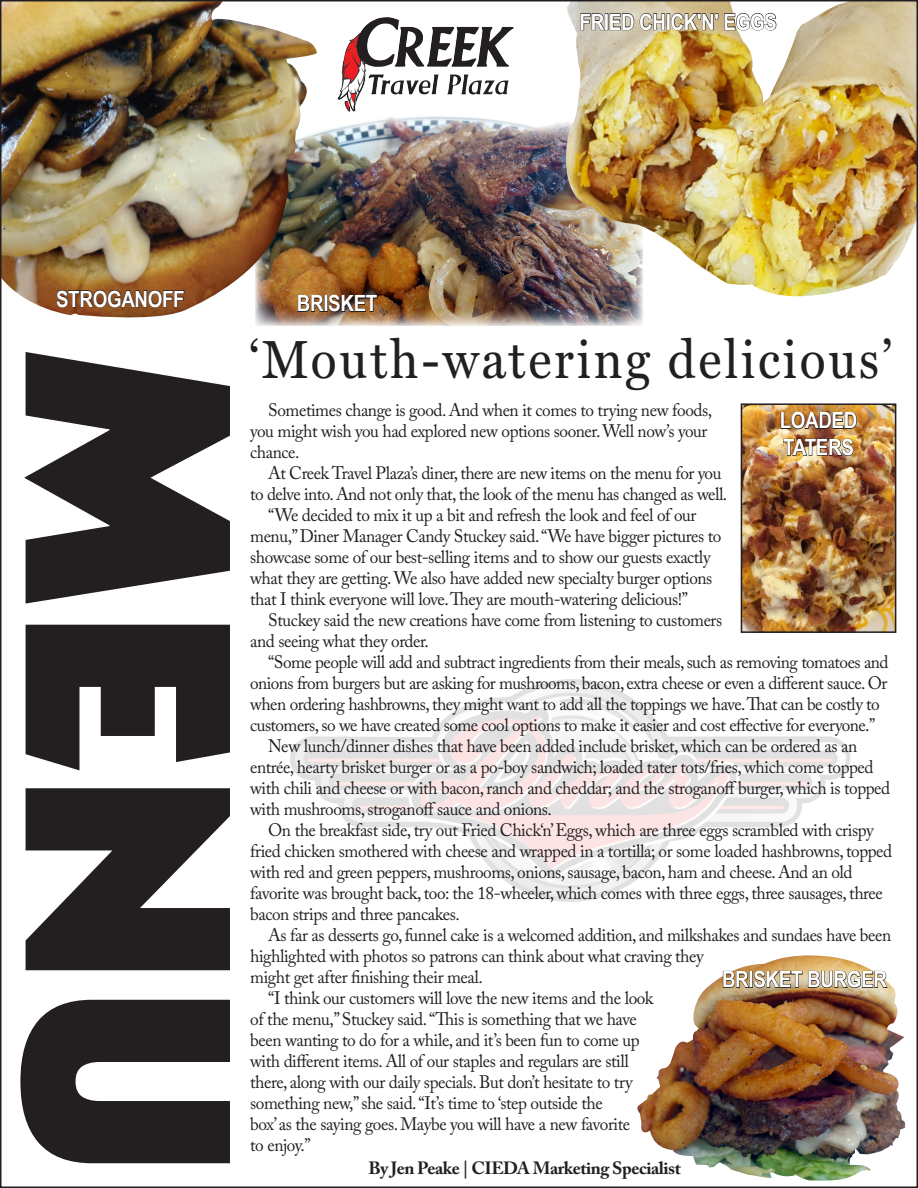
<style>
.page{position:relative;width:918px;height:1188px;background:#fff}
.page>*{position:absolute;margin:0;border:0;box-sizing:border-box;transform-origin:0 0}
.Arial_Bold{font:900 283.95px "Kabel";color:#231f20;scale:1.17 1}
.Miller_Regular{font:54px "Miller Text Roman";letter-spacing:.055em;color:#231f20;scale:.91 1}
.t1{font:700 22.35px/26.7px "Arial Narrow";letter-spacing:-.015em;color:#fff}
.PCI_News_Text{font:18px/21px "Adobe Caslon Pro";letter-spacing:-.025em;color:#231f20;scale:.96 1}
.PCI_News_Text-2{font:700 17.7px "Adobe Caslon Pro";letter-spacing:-.025em;color:#231f20}
</style>
<div class="page">
<img style="left:290px;top:679px;width:561px;height:223px">
<img style="left:256px;top:116px;width:387px;height:210px">
<img style="left:637px;top:955px;width:269px;height:226px">
<img style="left:3px;top:3px;width:314px;height:320px">
<img style="left:744px;top:406px;width:149px;height:224px">
<div style="left:741px;top:403px;width:155px;height:230px;border:2px solid #231f20"></div>
<img style="left:559px;top:3px;width:356px;height:304px">
<svg style="left:337px;top:26px;width:174px;height:86px"></svg>
<img style="left:339px;top:17px;width:138px;height:87px">
<svg style="left:780px;top:411px;width:77px;height:18px"></svg>
<svg style="left:783px;top:438px;width:71px;height:18px"></svg>
<svg style="left:56px;top:290px;width:129px;height:18px;background:#6e4020"></svg>
<svg style="left:580px;top:13px;width:85px;height:18px;background:#999283"></svg>
<div style="left:667px;top:13px;width:3px;height:17px;border:1px solid #231f20"></div>
<svg style="left:671px;top:13px;width:106px;height:18px;background:#a49a85"></svg>
<svg style="left:298px;top:294px;width:80px;height:18px"></svg>
<svg style="left:723px;top:970px;width:165px;height:18px;background:#9d8a6b"></svg>
<p class="t1" style="left:580px;top:7px;width:199px">FRIED CHICK'N' EGGS</p>
<p class="t1" style="left:56px;top:284px;width:130px">STROGANOFF</p>
<p class="Arial_Bold" style="left:306px;top:349px;width:709px;rotate:90deg">MENU</p>
<p class="t1" style="left:297px;top:289px;width:82px">BRISKET</p>
<p class="Miller_Regular" style="left:250px;top:327px;width:706px">‘Mouth-watering delicious’</p>
<p class="t1" style="left:780px;top:406px;width:79px">LOADED<br>TATERS</p>
<p class="PCI_News_Text" style="left:250px;top:400px;width:483px;text-indent:18px">Sometimes change is good. And when it comes to trying new foods, you might wish you had explored new options sooner. Well now’s your chance.</p>
<p class="PCI_News_Text" style="left:250px;top:463px;width:499px;text-indent:18px">At Creek Travel Plaza’s diner, there are new items on the menu for you to delve into. And not only that, the look of the menu has changed as well.</p>
<p class="PCI_News_Text" style="left:250px;top:505px;width:492px;text-indent:18px">“We decided to mix it up a bit and refresh the look and feel of our menu,” Diner Manager Candy Stuckey said. “We have bigger pictures to showcase some of our best-selling items and to show our guests exactly what they are getting. We also have added new specialty burger options that I think everyone will love. They are mouth-watering delicious!”</p>
<p class="PCI_News_Text" style="left:250px;top:610px;width:493px;text-indent:18px">Stuckey said the new creations have come from listening to customers and seeing what they order.</p>
<p class="PCI_News_Text" style="left:250px;top:652px;width:666px;text-indent:18px">“Some people will add and subtract ingredients from their meals, such as removing tomatoes and onions from burgers but are asking for mushrooms, bacon, extra cheese or even a different sauce. Or when ordering hashbrowns, they might want to add all the toppings we have. That can be costly to customers, so we have created some cool options to make it easier and cost effective for everyone.”</p>
<p class="PCI_News_Text" style="left:250px;top:736px;width:668px;text-indent:18px">New lunch/dinner dishes that have been added include brisket, which can be ordered as an entrée, hearty brisket burger or as a po-boy sandwich; loaded tater tots/fries, which come topped with chili and cheese or with bacon, ranch and cheddar; and the stroganoff burger, which is topped with mushrooms, stroganoff sauce and onions.</p>
<p class="PCI_News_Text" style="left:250px;top:820px;width:670px;text-indent:18px">On the breakfast side, try out Fried Chick‘n’ Eggs, which are three eggs scrambled with crispy fried chicken smothered with cheese and wrapped in a tortilla; or some loaded hashbrowns, topped with red and green peppers, mushrooms, onions, sausage, bacon, ham and cheese. And an old favorite was brought back, too: the 18-wheeler, which comes with three eggs, three sausages, three bacon strips and three pancakes.</p>
<p class="PCI_News_Text" style="left:250px;top:925px;width:669px;text-indent:18px">As far as desserts go, funnel cake is a welcomed addition, and milkshakes and sundaes have been highlighted with photos so patrons can think about what craving they<br>might get after finishing their meal.</p>
<p class="PCI_News_Text" style="left:250px;top:988px;width:422px;text-indent:18px">“I think our customers will love the new items and the look of the menu,” Stuckey said. “This is something that we have been wanting to do for a while, and it’s been fun to come up with different items. All of our staples and regulars are still there, along with our daily specials. But don’t hesitate to try something new,” she said. “It’s time to ‘step outside the<br>box’ as the saying goes. Maybe you will have a new favorite<br>to enjoy.”</p>
<p class="t1" style="left:722px;top:965px;width:166px">BRISKET BURGER</p>
<p class="PCI_News_Text-2" style="left:369px;top:1157px;width:314px">By Jen Peake | CIEDA Marketing Specialist</p>
</div>
